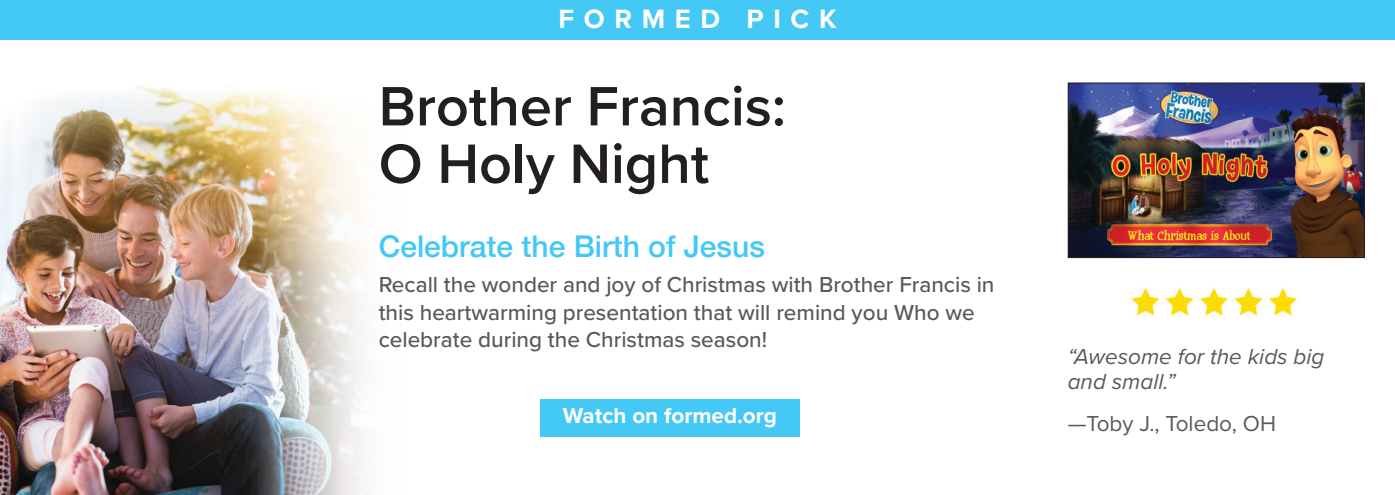
<style>
.page{position:relative;width:1395px;height:495px;background:#fff}
.page>*{position:absolute;margin:0;border:0;box-sizing:border-box;transform-origin:0 0}
.t1{font:600 57.5px/57.5px "Proxima Nova";color:#231f20}
.t2{font:500 30px "Helvetica Neue";color:#44c8f5}
.t3{font:700 27.5px "Proxima Nova";letter-spacing:.35em;color:#fff}
.t4{font:500 22.5px/27.5px "Proxima Nova";color:#58595b}
.t5{font:italic 22.5px/25px "Proxima Nova";color:#58595b}
.t6{font:700 22.5px "Proxima Nova";color:#fff}
.t7{font:22.5px "Proxima Nova";color:#58595b}
</style>
<div class="page">
<img style="left:0;top:86px;width:365px;height:409px">
<div style="left:0;top:0;width:1395px;height:39px;background:#44c8f5"></div>
<img style="left:1070px;top:84px;width:293px;height:172px">
<div style="left:1068px;top:82px;width:297px;height:176px;border:1px solid #231f20"></div>
<div style="left:540px;top:399px;width:260px;height:37px;background:#44c8f5"></div>
<img style="left:1132px;top:288px;width:165px;height:28px">
<p class="t3" style="left:558px;top:-2px;width:280px">FORMED PICK</p>
<p class="t1" style="left:379px;top:76px;width:409px">Brother Francis:<br>O Holy Night</p>
<p class="t2" style="left:379px;top:222px;width:388px">Celebrate the Birth of Jesus</p>
<p class="t4" style="left:379px;top:270px;width:617px">Recall the wonder and joy of Christmas with Brother Francis in this heartwarming presentation that will remind you Who we celebrate during the Christmas season!</p>
<p class="t6" style="left:563px;top:399px;width:216px">Watch on formed.org</p>
<p class="t5" style="left:1068px;top:343px;width:258px">“Awesome for the kids big and small.”</p>
<p class="t7" style="left:1068px;top:406px;width:210px">—Toby J., Toledo, OH</p>
</div>
